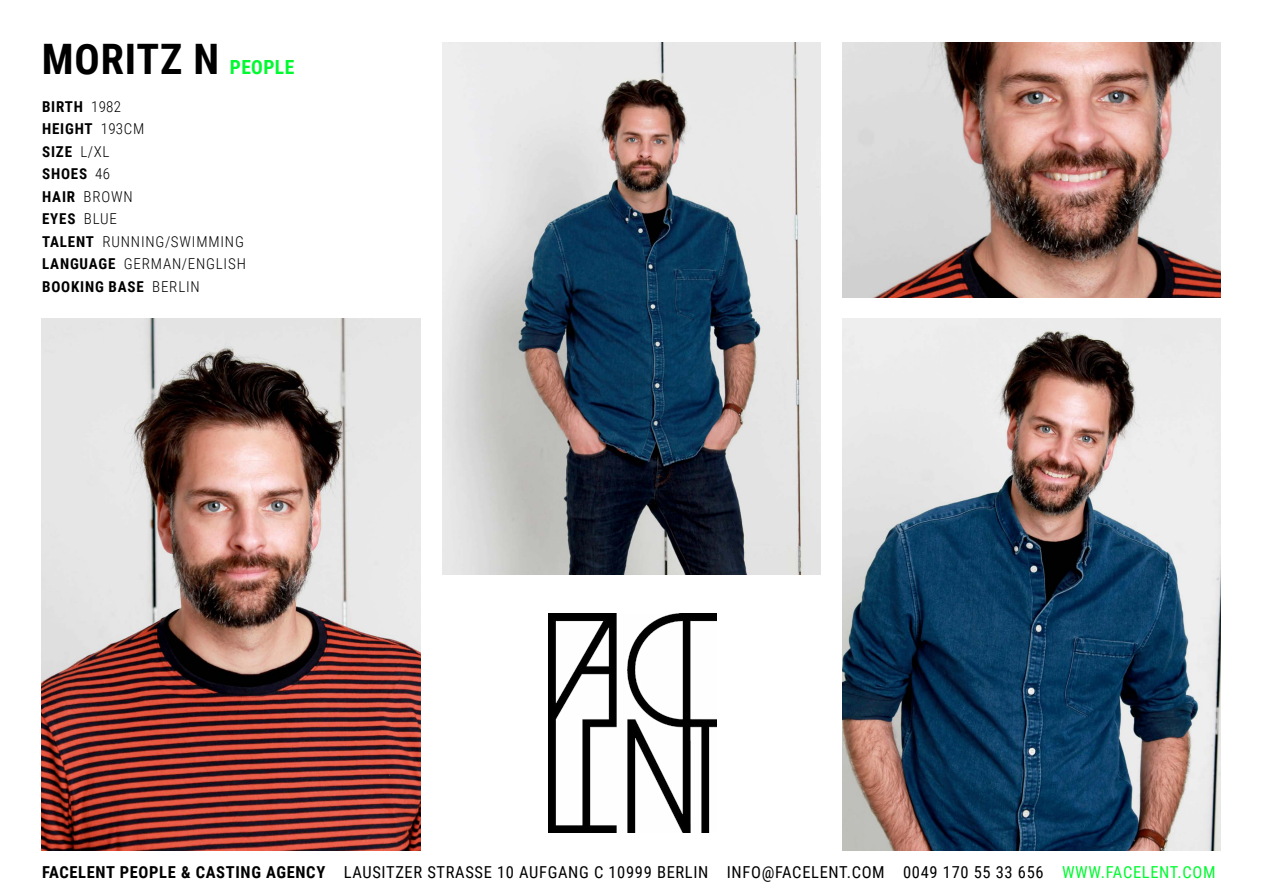
<style>
.page{position:relative;width:1263px;height:893px;background:#fff}
.page>*{position:absolute;margin:0;border:0;box-sizing:border-box;transform-origin:0 0}
.t1{font:700 42px "Roboto Condensed";letter-spacing:.02em;color:#000}
.t2{font:16.5px "Roboto Condensed";letter-spacing:.04em;color:#000}
.t3{font:300 15px/22.5px "Roboto Condensed";letter-spacing:.055em;color:#000}
.t4{font:700 15px/22.5px "Roboto Condensed";letter-spacing:.055em;color:#000}
.s1{font-size:19.5px;color:#00fa30}
.s2{font-weight:300}
.s3{font-weight:700}
.s4{color:#00fa30}
</style>
<div class="page">
<img style="left:842px;top:43px;width:378px;height:255px">
<img style="left:442px;top:43px;width:379px;height:531px">
<img style="left:842px;top:319px;width:378px;height:531px">
<img style="left:42px;top:319px;width:379px;height:531px">
<img style="left:548px;top:614px;width:168px;height:218px">
<h1 class="t1" style="left:42px;top:30px;width:254px">MORITZ N <span class="s1">PEOPLE</span></h1>
<p class="t4" style="left:42px;top:94px;width:104px">BIRTH <span class="s2">1982<br></span>HEIGHT <span class="s2">193CM<br></span>SIZE</p>
<p class="t3" style="left:80px;top:139px;width:31px">L/XL</p>
<p class="t4" style="left:42px;top:162px;width:29px">SHOES</p>
<p class="t3" style="left:42px;top:162px;width:203px;text-indent:53px">46<br><span class="s3">HAIR</span> BROWN<br><span class="s3">EYES</span> BLUE<br><span class="s3">TALENT</span> RUNNING/SWIMMING<br><span class="s3">LANG</span></p>
<p class="t3" style="left:42px;top:251px;width:205px;line-height:23.4px;text-indent:82px">GERMAN/ENG LISH<br><span class="s3">BOOKING BASE</span> BERLIN</p>
<p class="t4" style="left:80px;top:252px;width:19px">UAGE</p>
<p class="t2" style="left:42px;top:860px;width:1175px"><span class="s3">FACELENT PEOPLE &amp; CASTING AGENCY</span> LAUSITZER STRASSE 10 AUFGANG C 10999 BERLIN INFO@FACELENT.COM 0049 170 55 33 656 <span class="s4">WWW.FACELENT.COM</span></p>
</div>
